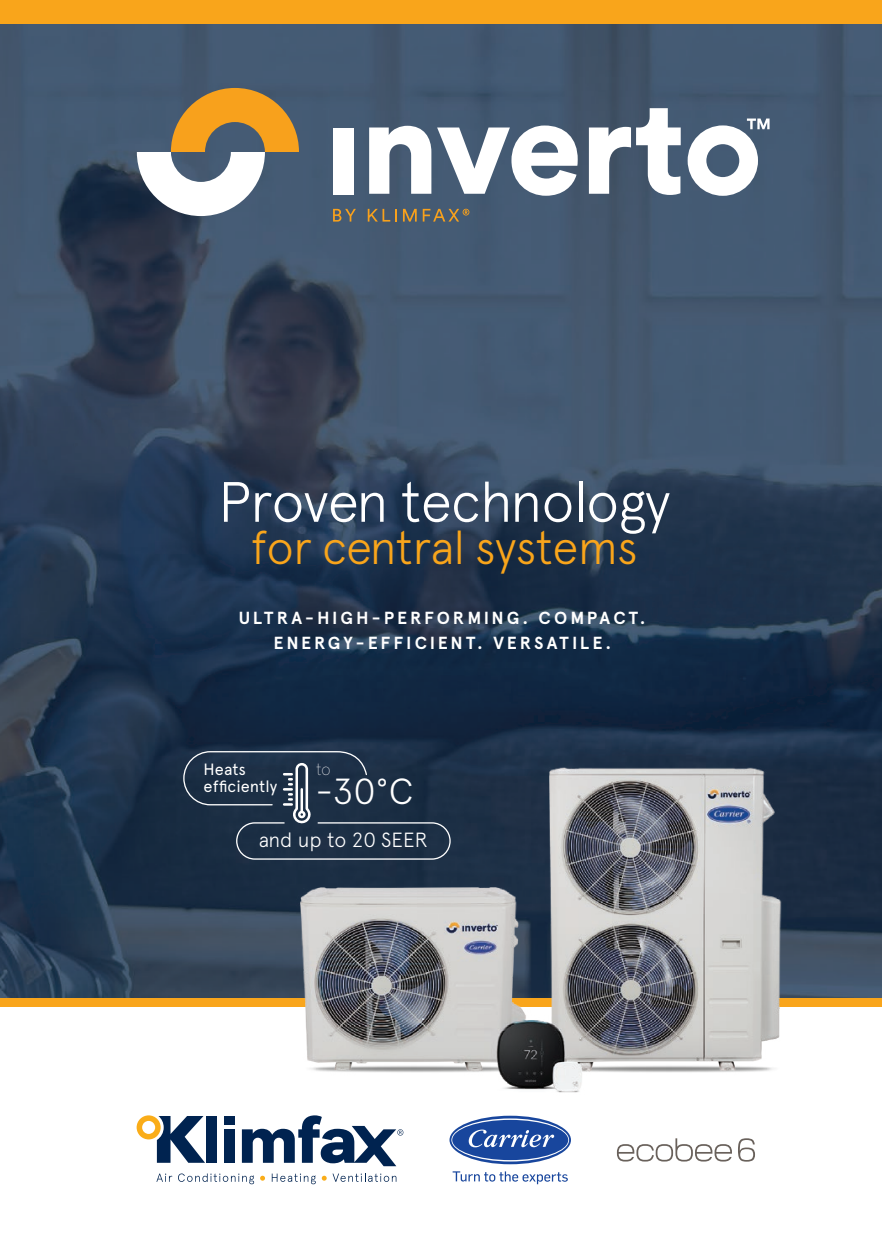
<style>
.page{position:relative;width:882px;height:1260px;background:#fff}
.page>*{position:absolute;margin:0;border:0;box-sizing:border-box;transform-origin:0 0}
.t1{font:300 56.7px "Apercu Pro";letter-spacing:-.02em;color:#fff}
.t2{font:300 47.25px "Apercu Pro";letter-spacing:-.02em;color:#f9a51b}
.t3{font:300 36.23px "Apercu Pro";color:#fff}
.t4{font:300 20.47px "Apercu Pro";color:#fff}
.t5{font:700 17.5px/25.7px "Apercu Pro";letter-spacing:.16em;color:#fff;text-align:center}
.t6{font:16.28px/16.3px "Apercu Pro";color:#fff}
.t7{font:100 16.28px "Apercu Pro";color:#fff}
</style>
<div class="page">
<img style="left:0;top:24px;width:882px;height:974px">
<div style="left:0;top:998px;width:882px;height:9px;background:#f9a51b"></div>
<div style="left:0;top:0;width:882px;height:24px;background:#f9a51b"></div>
<img style="left:270px;top:746px;width:560px;height:372px">
<svg style="left:453px;top:1171px;width:115px;height:13px"></svg>
<div style="left:450px;top:1116px;width:121px;height:48px;background:#18469d;border-radius:50%"></div>
<svg style="left:451px;top:1118px;width:118px;height:44px"></svg>
<div style="left:206px;top:1116px;width:11px;height:47px;background:#002350"></div>
<div style="left:224px;top:1129px;width:11px;height:34px;background:#002350"></div>
<div style="left:224px;top:1116px;width:11px;height:9px;background:#002350"></div>
<svg style="left:242px;top:1115px;width:161px;height:51px"></svg>
<svg style="left:137px;top:1115px;width:68px;height:48px"></svg>
<svg style="left:260px;top:1176px;width:5px;height:5px"></svg>
<svg style="left:322px;top:1176px;width:5px;height:5px"></svg>
<svg style="left:156px;top:1174px;width:16px;height:8px"></svg>
<svg style="left:178px;top:1173px;width:76px;height:11px"></svg>
<svg style="left:272px;top:1174px;width:44px;height:10px"></svg>
<svg style="left:333px;top:1174px;width:63px;height:8px"></svg>
<svg style="left:183px;top:750px;width:185px;height:74px;background:#2b3d52"></svg>
<div style="left:236px;top:822px;width:215px;height:38px;border:1px solid #fff;border-radius:18px"></div>
<svg style="left:137px;top:88px;width:162px;height:128px"></svg>
<div style="left:333px;top:128px;width:20px;height:66px;background:#fff"></div>
<svg style="left:369px;top:126px;width:62px;height:68px"></svg>
<svg style="left:437px;top:126px;width:141px;height:70px"></svg>
<svg style="left:589px;top:108px;width:92px;height:87px"></svg>
<svg style="left:688px;top:119px;width:82px;height:77px"></svg>
<svg style="left:333px;top:209px;width:23px;height:13px"></svg>
<svg style="left:368px;top:209px;width:29px;height:13px"></svg>
<svg style="left:403px;top:209px;width:14px;height:13px"></svg>
<svg style="left:423px;top:209px;width:46px;height:13px"></svg>
<svg style="left:617px;top:1138px;width:115px;height:24px"></svg>
<svg style="left:738px;top:1138px;width:17px;height:24px"></svg>
<h1 class="t1" style="left:218px;top:460px;width:454px">Proven technology</h1>
<h2 class="t2" style="left:251px;top:512px;width:389px">for central systems</h2>
<p class="t5" style="left:239px;top:604px;width:408px">ULTRA-HIGH-PERFORMING. COMPACT.<br>ENERGY-EFFICIENT. VERSATILE.</p>
<p class="t6" style="left:204px;top:760px;width:75px">Heats efficiently</p>
<p class="t7" style="left:317px;top:757px;width:16px">to</p>
<p class="t4" style="left:259px;top:825px;width:171px">and up to 20 SEER</p>
<h3 class="t3" style="left:316px;top:764px;width:99px">-30°C</h3>
</div>
